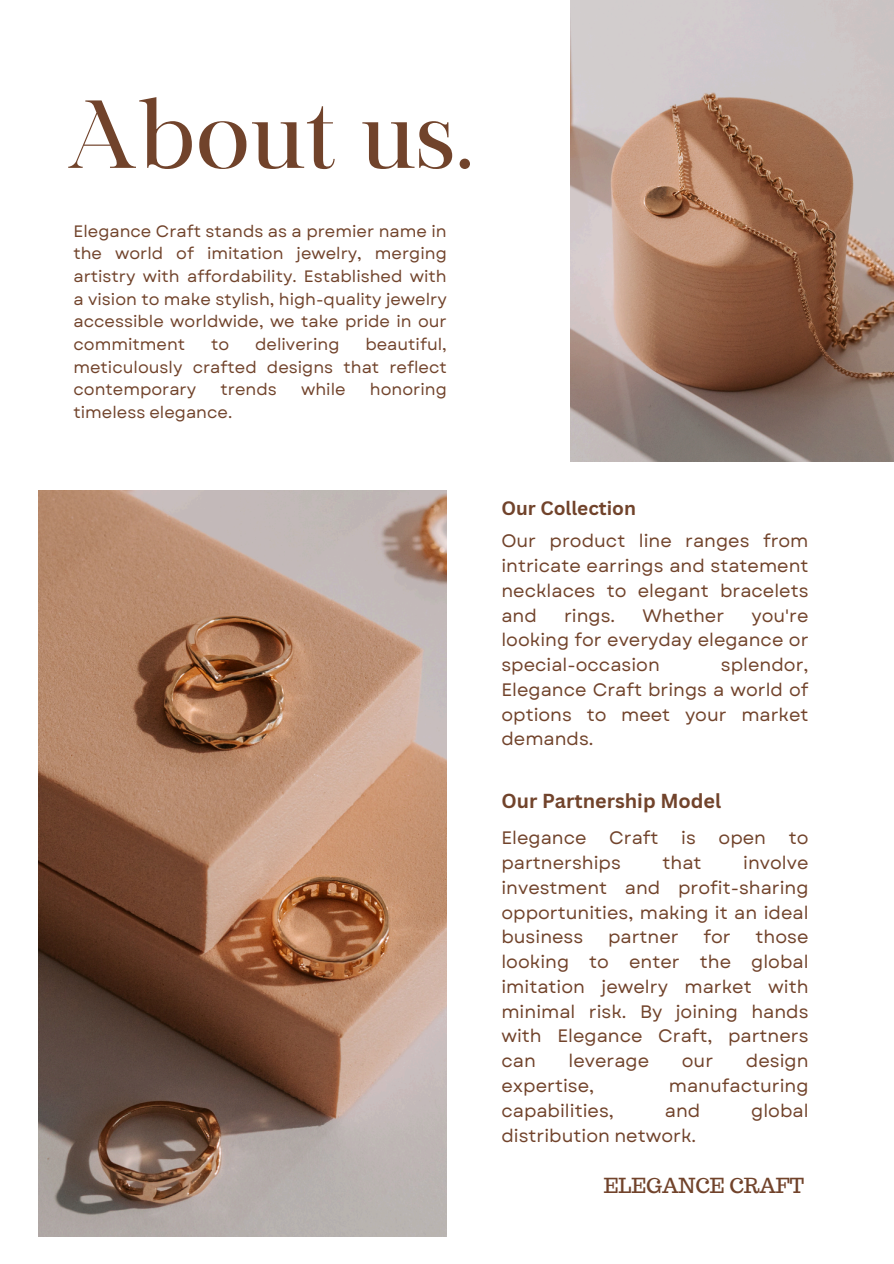
<style>
.page{position:relative;width:894px;height:1264px;background:#fff}
.page>*{position:absolute;margin:0;border:0;box-sizing:border-box;transform-origin:0 0}
.t1{font:92.4px "Maharlika";color:#71432b}
.t2{font:20.25px "Trocchi";color:#71432b}
.t3{font:700 19.65px "Canva Sans";color:#71432b}
.t4{font:700 18.9px "Canva Sans";color:#71432b}
.t5{font:18px/24.8px "Garet";color:#71432b;text-align:justify}
.t6{font:16.5px/22.6px "Garet";color:#71432b;text-align:justify}
</style>
<div class="page">
<img style="left:571px;top:0;width:322px;height:461px">
<img style="left:38px;top:490px;width:408px;height:746px">
<p class="t1" style="left:67px;top:97px;width:409px">About us.</p>
<p class="t6" style="left:73px;top:220px;width:375px">Elegance Craft stands as a premier name in the world of imitation jewelry, merging artistry with affordability. Established with a vision to make stylish, high-quality jewelry accessible worldwide, we take pride in our commitment</p>
<p class="t6" style="left:73px;top:333px;width:375px;text-indent:292px">beautiful, meticulously crafted designs that reflect contemporary</p>
<p class="t6" style="left:211px;top:333px;width:20px">to</p>
<p class="t6" style="left:255px;top:333px;width:86px">delivering</p>
<p class="t6" style="left:220px;top:378px;width:58px">trends</p>
<p class="t6" style="left:301px;top:378px;width:46px">while</p>
<p class="t6" style="left:370px;top:378px;width:78px">honoring</p>
<p class="t6" style="left:73px;top:401px;width:160px">timeless elegance.</p>
<h3 class="t4" style="left:501px;top:494px;width:136px">Our Collection</h3>
<h3 class="t5" style="left:501px;top:528px;width:308px">Our product line ranges from intricate earrings and statement necklaces to elegant bracelets and</h3>
<h3 class="t5" style="left:564px;top:603px;width:53px">rings.</h3>
<h3 class="t5" style="left:642px;top:603px;width:83px">Whether</h3>
<h3 class="t5" style="left:501px;top:603px;width:308px;text-indent:250px">you're looking for everyday elegance or special-occasion</h3>
<h3 class="t5" style="left:501px;top:652px;width:308px;text-indent:219px">splendor, Elegance Craft brings a world of options to meet your market demands.</h3>
<h2 class="t3" style="left:501px;top:786px;width:221px">Our Partnership Model</h2>
<p class="t5" style="left:501px;top:825px;width:87px">Elegance</p>
<p class="t5" style="left:609px;top:825px;width:51px">Craft</p>
<p class="t5" style="left:681px;top:825px;width:16px">is</p>
<p class="t5" style="left:718px;top:825px;width:49px">open</p>
<p class="t5" style="left:788px;top:825px;width:21px">to</p>
<p class="t5" style="left:501px;top:850px;width:121px">partnerships</p>
<p class="t5" style="left:662px;top:850px;width:40px">that</p>
<p class="t5" style="left:501px;top:850px;width:308px;text-indent:242px">involve investment and profit-sharing opportunities, making it an ideal business</p>
<p class="t5" style="left:608px;top:924px;width:72px">partner</p>
<p class="t5" style="left:703px;top:924px;width:29px">for</p>
<p class="t5" style="left:501px;top:924px;width:308px;text-indent:254px">those looking to enter the global imitation jewelry market with minimal risk. By joining hands with Elegance Craft, partners can</p>
<p class="t5" style="left:568px;top:1048px;width:82px">leverage</p>
<p class="t5" style="left:681px;top:1048px;width:33px">our</p>
<p class="t5" style="left:745px;top:1048px;width:64px">design</p>
<p class="t5" style="left:501px;top:1073px;width:94px">expertise,</p>
<p class="t5" style="left:668px;top:1073px;width:141px">manufacturing</p>
<p class="t5" style="left:501px;top:1098px;width:114px">capabilities,</p>
<p class="t5" style="left:664px;top:1098px;width:37px">and</p>
<p class="t5" style="left:751px;top:1098px;width:59px">global</p>
<p class="t5" style="left:501px;top:1122px;width:196px">distribution network.</p>
<p class="t2" style="left:603px;top:1172px;width:201px">ELEGANCE CRAFT</p>
</div>
